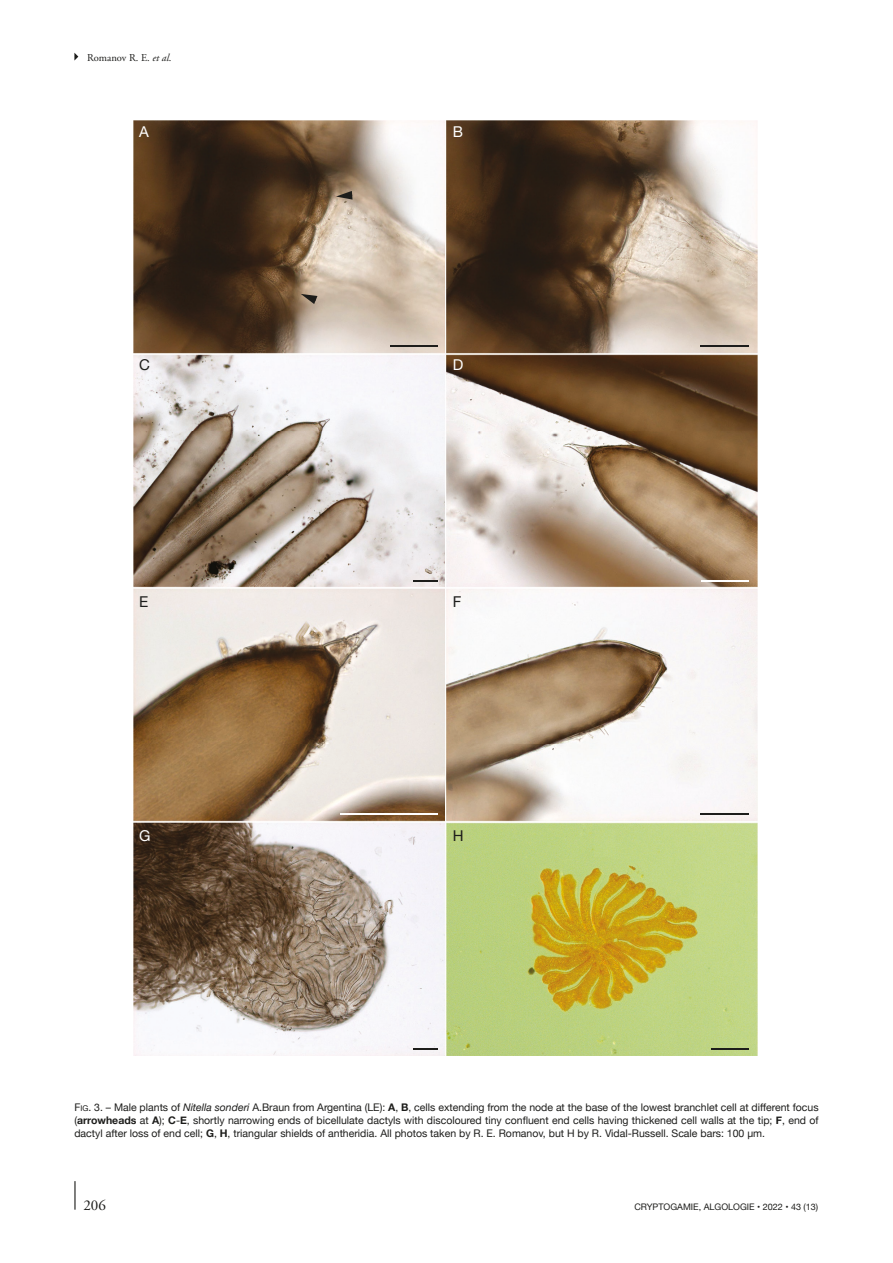
<style>
.page{position:relative;width:893px;height:1263px;background:#fff}
.page>*{position:absolute;margin:0;border:0;box-sizing:border-box;transform-origin:0 0}
.t1{font:15px "Helvetica Neue 3";color:#fff}
.t2{font:15px "Helvetica Neue 3";color:#1d1d1b}
.t3{font:15px "Adobe Garamond Pro";color:#1d1d1b}
.t4{font:10.5px/12.8px "Helvetica Neue";color:#1d1d1b;text-align:justify}
.t5{font:10.5px "Adobe Garamond Pro Regular 4";color:#1d1d1b}
.t6{font:9px "Helvetica Neue";color:#1d1d1b}
.s1{font-family:"Adobe Garamond Pro Italic 4"}
.s2{font-style:inherit}
.s3{font-size:7.8px}
.s4{font-style:italic}
.s5{font-weight:700}
</style>
<div class="page">
<hr style="left:74px;top:1181px;width:2px;height:29px;background:#1d1d1b">
<svg style="left:74px;top:53px;width:4px;height:8px"></svg>
<img style="left:134px;top:121px;width:623px;height:935px">
<hr style="left:390px;top:345px;width:48px;height:2px;background:#1d1d1b">
<hr style="left:701px;top:345px;width:48px;height:2px;background:#1d1d1b">
<svg style="left:413px;top:580px;width:25px;height:1px"></svg>
<hr style="left:701px;top:580px;width:48px;height:1px;background:#fff">
<hr style="left:341px;top:813px;width:97px;height:2px;background:#fff">
<hr style="left:701px;top:813px;width:48px;height:2px;background:#1d1d1b">
<svg style="left:413px;top:1048px;width:25px;height:1px"></svg>
<hr style="left:712px;top:1048px;width:37px;height:1px;background:#1d1d1b">
<svg style="left:301px;top:294px;width:16px;height:10px"></svg>
<svg style="left:336px;top:191px;width:17px;height:9px"></svg>
<p class="t5" style="left:87px;top:51px;width:86px">Romanov R. E. <span class="s1">et al</span>.</p>
<p class="t1" style="left:139px;top:121px;width:11px">A</p>
<p class="t1" style="left:453px;top:121px;width:12px">B</p>
<p class="t2" style="left:139px;top:354px;width:12px">C</p>
<p class="t1" style="left:453px;top:354px;width:12px">D</p>
<p class="t2" style="left:139px;top:591px;width:11px">E</p>
<p class="t2" style="left:453px;top:591px;width:10px">F</p>
<p class="t1" style="left:139px;top:825px;width:13px">G</p>
<p class="t2" style="left:453px;top:825px;width:12px">H</p>
<p class="t4" style="left:74px;top:1102px;width:746px"><span class="s2">F</span><span class="s3">ig</span><span class="s2">. 3</span>. – Male plants of <span class="s4">Nitella sonderi</span> A.Braun from Argentina (LE): <span class="s5">A</span>, <span class="s5">B</span>, cells extending from the node at the base of the lowest branchlet cell at different focus (<span class="s5">arrowheads</span> at <span class="s5">A</span>); <span class="s5">C</span>-<span class="s5">E</span>, shortly narrowing ends of bicellulate dactyls with discoloured tiny confluent end cells having thickened cell walls at the tip; <span class="s5">F</span>, end of dactyl after loss of end cell; <span class="s5">G</span>, <span class="s5">H</span>, triangular shields of antheridia. All photos taken by R. E. Romanov, but H by R. Vidal-Russell. Scale bars: 100 μm.</p>
<h1 class="t3" style="left:83px;top:1196px;width:24px">206</h1>
<p class="t6" style="left:634px;top:1200px;width:185px">CRYPTOGAMIE, ALGOLOGIE • 2022 • 43 (13)</p>
</div>
